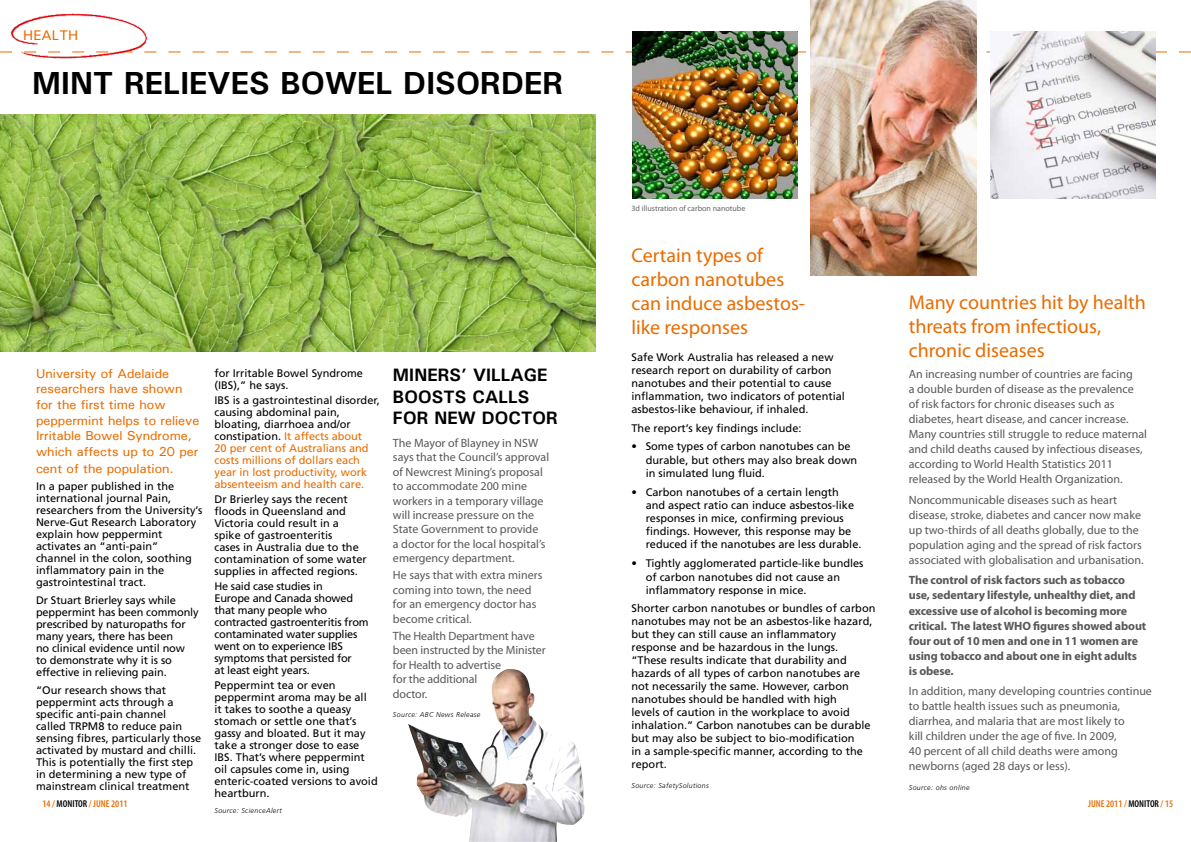
<style>
.page{position:relative;width:1191px;height:842px;background:#fff}
.page>*{position:absolute;margin:0;border:0;box-sizing:border-box;transform-origin:0 0}
.t1{font:700 32px "Utah";color:#000}
.t2{font:20px/24px "Myriad Pro";color:#e96c00}
.t3{font:700 18px/21.6px "Utah";color:#000}
.t4{font:14px "Utah";color:#e96c00}
.t5{font:13px/15.6px "Utah";color:#e96c00}
.t6{font:12px/15px "Myriad Pro";color:#58585a}
.t7{font:700 12px/15px "Myriad Pro";letter-spacing:-.01em;color:#58585a}
.t8{font:11px/12px "Frutiger";color:#000}
.t9{font:11px/12px "Frutiger";color:#e96c00}
.t10{font:11px/12px "Frutiger";letter-spacing:-.02em;color:#000}
.t11{font:600 condensed 10px "Myriad Pro";color:#e96c00}
.t12{font:8px "Myriad Pro";color:#646567}
.t13{font:italic 300 7px "Frutiger";letter-spacing:.05em;color:#000}
.s1{color:#000}
</style>
<div class="page">
<img style="left:0;top:115px;width:595px;height:237px">
<svg style="left:0;top:51px;width:1191px;height:1px"></svg>
<img style="left:11px;top:13px;width:137px;height:46px">
<img style="left:408px;top:669px;width:177px;height:173px">
<img style="left:810px;top:0;width:166px;height:275px">
<img style="left:990px;top:31px;width:165px;height:167px">
<img style="left:632px;top:31px;width:165px;height:167px">
<p class="t4" style="left:23px;top:27px;width:56px">HEALTH</p>
<h1 class="t1" style="left:32px;top:64px;width:21px">MINT</h1>
<h1 class="t1" style="left:124px;top:64px;width:19px">RELIEVE</h1>
<h1 class="t1" style="left:249px;top:64px;width:55px">S BOWEL</h1>
<h1 class="t1" style="left:403px;top:64px;width:75px">DISORDER</h1>
<p class="t5" style="left:36px;top:365px;width:165px">University of Adelaide researchers have shown for the first time how peppermint helps to relieve<br>Irritable Bowel Syndrome, which affects up to 20 per</p>
<p class="t5" style="left:36px;top:460px;width:139px">cent of the population.</p>
<p class="t8" style="left:36px;top:480px;width:168px">In a paper published in the international journal Pain, researchers from the University’s<br>Nerve-Gut Research Laboratory explain how peppermint activates an “anti-pain”<br>channel in the colon, soothing inflammatory pain in the gastrointestinal tract.</p>
<p class="t8" style="left:36px;top:594px;width:164px">Dr Stuart Brierley says while peppermint has been commonly prescribed by naturopaths for many years, there has been<br>no clinical evidence until now<br>to demonstrate why it is so effective in relieving pain.</p>
<p class="t8" style="left:36px;top:684px;width:167px">“Our research shows that peppermint acts through a specific anti-pain channel<br>called TRPM8 to reduce pain sensing fibres, particularly those activated by mustard and chilli.<br>This is potentially the first step in determining a new type of mainstream clinical treatment</p>
<p class="t11" style="left:43px;top:798px;width:86px">14 / <span class="s1">MONITOR</span> / JUNE 2011</p>
<p class="t8" style="left:214px;top:367px;width:150px">for Irritable Bowel Syndrome (IBS),” he says.</p>
<p class="t9" style="left:214px;top:394px;width:167px"><span class="s1">IBS is a gastrointestinal disorder, causing abdominal pain, bloating, diarrhoea and/or constipation.</span> It affects about<br>20 per cent of Australians and costs millions of dollars each year in lost productivity, work absenteeism and health care.</p>
<p class="t8" style="left:214px;top:493px;width:154px">Dr Brierley says the recent floods in Queensland and<br>Victoria could result in a spike of gastroenteritis<br>cases in Australia due to the contamination of some water supplies in affected regions.</p>
<p class="t10" style="left:214px;top:580px;width:156px">He said case studies in<br>Europe and Canada showed that many people who contracted gastroenteritis from contaminated water supplies went on to experience IBS symptoms that persisted for<br>at least eight years.</p>
<p class="t8" style="left:214px;top:679px;width:165px">Peppermint tea or even peppermint aroma may be all<br>it takes to soothe a queasy stomach or settle one that’s gassy and bloated. But it may take a stronger dose to ease<br>IBS. That’s where peppermint oil capsules come in, using enteric-coated versions to avoid heartburn.</p>
<p class="t13" style="left:214px;top:807px;width:69px">Source: ScienceAlert</p>
<h3 class="t3" style="left:393px;top:364px;width:166px">MINERS’ VILLAGE<br>BOOSTS CALLS<br>FOR NEW DOCTOR</h3>
<p class="t6" style="left:393px;top:436px;width:158px;line-height:14.4px">The Mayor of Blayney in NSW says that the Council’s approval of Newcrest Mining’s proposal to accommodate 200 mine workers in a temporary village will increase pressure on the<br>State Government to provide<br>a doctor for the local hospital’s emergency department.</p>
<p class="t6" style="left:393px;top:568px;width:151px;line-height:14.4px">He says that with extra miners coming into town, the need for an emergency doctor has become critical.</p>
<p class="t6" style="left:393px;top:628px;width:154px;line-height:14.4px">The Health Department have been instructed by the Minister for Health to advertise<br>for the additional<br>doctor.</p>
<p class="t13" style="left:393px;top:711px;width:89px">Source: ABC News Release</p>
<p class="t12" style="left:631px;top:204px;width:115px">3d illustration of carbon nanotube</p>
<h2 class="t2" style="left:631px;top:243px;width:175px">Certain types of carbon nanotubes can induce asbestos&shy;like responses</h2>
<p class="t8" style="left:631px;top:350px;width:215px;line-height:13px">Safe Work Australia has released a new research report on durability of carbon nanotubes and their potential to cause inflammation, two indicators of potential asbestos-like behaviour, if inhaled.</p>
<p class="t8" style="left:631px;top:422px;width:171px">The report’s key findings include:</p>
<p class="t8" style="left:645px;top:440px;width:213px;line-height:13.2px;text-indent:-14px">• Some types of carbon nanotubes can be durable, but others may also break down in simulated lung fluid.</p>
<p class="t8" style="left:645px;top:485px;width:217px;line-height:13.2px;text-indent:-14px">• Carbon nanotubes of a certain length<br>and aspect ratio can induce asbestos-like responses in mice, confirming previous findings. However, this response may be reduced if the nanotubes are less durable.</p>
<p class="t8" style="left:645px;top:557px;width:219px;line-height:13.2px;text-indent:-14px">• Tightly agglomerated particle-like bundles of carbon nanotubes did not cause an inflammatory response in mice.</p>
<p class="t8" style="left:631px;top:602px;width:245px;line-height:13px">Shorter carbon nanotubes or bundles of carbon nanotubes may not be an asbestos-like hazard, but they can still cause an inflammatory response and be hazardous in the lungs. “These results indicate that durability and hazards of all types of carbon nanotubes are not necessarily the same. However, carbon nanotubes should be handled with high<br>levels of caution in the workplace to avoid inhalation.” Carbon nanotubes can be durable but may also be subject to bio-modification<br>in a sample-specific manner, according to the report.</p>
<p class="t13" style="left:631px;top:782px;width:79px">Source: SafetySolutions</p>
<h2 class="t2" style="left:909px;top:290px;width:239px">Many countries hit by health threats from infectious, chronic diseases</h2>
<p class="t6" style="left:909px;top:366px;width:240px">An increasing number of countries are facing<br>a double burden of disease as the prevalence<br>of risk factors for chronic diseases such as diabetes, heart disease, and cancer increase.<br>Many countries still struggle to reduce maternal and child deaths caused by infectious diseases, according to World Health Statistics 2011 released by the World Health Organization.</p>
<p class="t6" style="left:909px;top:492px;width:236px">Noncommunicable diseases such as heart disease, stroke, diabetes and cancer now make up two-thirds of all deaths globally, due to the population aging and the spread of risk factors associated with globalisation and urbanisation.</p>
<p class="t7" style="left:909px;top:572px;width:239px">The control of risk factors such as tobacco use, sedentary lifestyle, unhealthy diet, and excessive use of alcohol is becoming more critical. The latest WHO figures showed about four out of 10 men and one in 11 women are using tobacco and about one in eight adults is obese.</p>
<p class="t6" style="left:909px;top:683px;width:245px">In addition, many developing countries continue to battle health issues such as pneumonia, diarrhea, and malaria that are most likely to<br>kill children under the age of five. In 2009,<br>40 percent of all child deaths were among newborns (aged 28 days or less).</p>
<p class="t13" style="left:909px;top:783px;width:62px">Source: ohs online</p>
<p class="t11" style="left:1088px;top:798px;width:86px">JUNE 2011 / <span class="s1">MONITOR</span> / 15</p>
</div>
